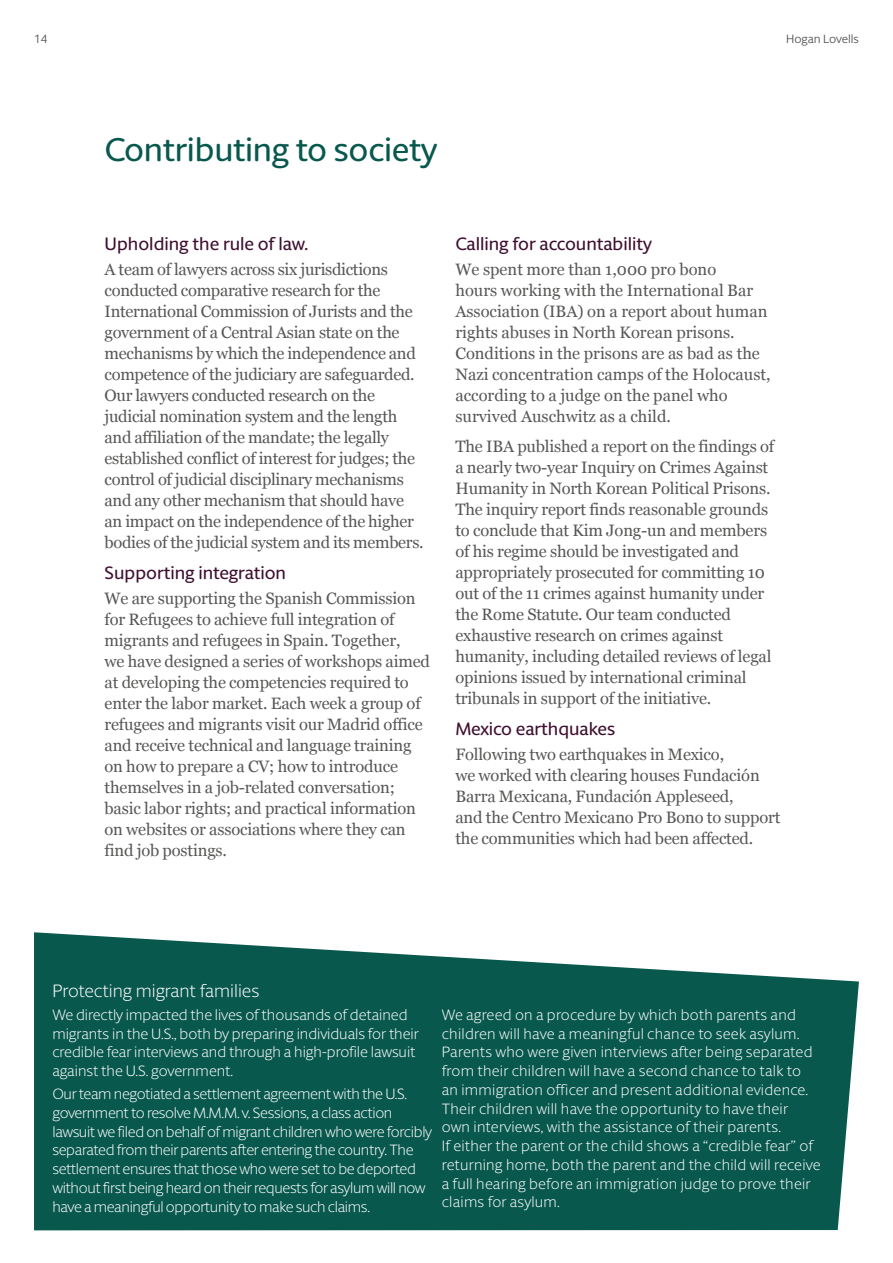
<style>
.page{position:relative;width:893px;height:1263px;background:#fff}
.page>*{position:absolute;margin:0;border:0;box-sizing:border-box;transform-origin:0 0}
.t1{font:500 33px "Berlingske Sans Round";letter-spacing:-.01em;color:#09584e}
.t2{font:500 18px "Berlingske Sans Round";color:#3f1031}
.t3{font:300 18px "Berlingske Sans Round";color:#fff}
.t4{font:16.5px/21px "Georgia";letter-spacing:-.01em;color:#575756}
.t5{font:300 15px/18.8px "Berlingske Sans Round";letter-spacing:.02em;color:#fff}
.t6{font:300 15px/18.8px "Berlingske Sans Round";letter-spacing:-.02em;color:#fff}
.t7{font:300 15px/18.8px "Berlingske Sans Round";color:#fff}
.t8{font:12px "Berlingske Sans Round";letter-spacing:-.01em;color:#575756}
</style>
<div class="page">
<svg style="left:34px;top:932px;width:823px;height:298px;background:#1e665d"></svg>
<div style="left:245px;top:943px;width:53px;height:84px;border:1px solid #dadada"></div>
<div style="left:315px;top:943px;width:53px;height:84px;border:1px solid #dadada"></div>
<div style="left:385px;top:943px;width:53px;height:84px;border:1px solid #dadada"></div>
<div style="left:455px;top:943px;width:54px;height:84px;border:1px solid #dadada"></div>
<div style="left:526px;top:943px;width:53px;height:84px;border:1px solid #dadada"></div>
<div style="left:596px;top:943px;width:53px;height:84px;border:1px solid #dadada"></div>
<div style="left:666px;top:943px;width:53px;height:84px;border:1px solid #dadada"></div>
<div style="left:736px;top:943px;width:53px;height:84px;border:1px solid #dadada"></div>
<div style="left:806px;top:943px;width:53px;height:84px;border:1px solid #dadada"></div>
<div style="left:806px;top:1044px;width:53px;height:84px;border:1px solid #dadada"></div>
<div style="left:806px;top:1145px;width:53px;height:84px;border:1px solid #dadada"></div>
<p class="t8" style="left:34px;top:31px;width:15px">14</p>
<p class="t8" style="left:786px;top:31px;width:74px">Hogan Lovells</p>
<h1 class="t1" style="left:105px;top:127px;width:334px">Contributing to society</h1>
<p class="t2" style="left:105px;top:231px;width:205px">Upholding the rule of law.</p>
<p class="t4" style="left:105px;top:258px;width:321px">A team of lawyers across six jurisdictions conducted comparative research for the International Commission of Jurists and the government of a Central Asian state on the mechanisms by which the independence and competence of the judiciary are safeguarded.<br>Our lawyers conducted research on the judicial nomination system and the length and affiliation of the mandate; the legally established conflict of interest for judges; the control of judicial disciplinary mechanisms and any other mechanism that should have an impact on the independence of the higher bodies of the judicial system and its members.</p>
<p class="t2" style="left:105px;top:560px;width:183px">Supporting integration</p>
<p class="t4" style="left:105px;top:587px;width:327px">We are supporting the Spanish Commission for Refugees to achieve full integration of migrants and refugees in Spain. Together,<br>we have designed a series of workshops aimed at developing the competencies required to enter the labor market. Each week a group of refugees and migrants visit our Madrid office and receive technical and language training on how to prepare a CV; how to introduce themselves in a job-related conversation; basic labor rights; and practical information on websites or associations where they can find job postings.</p>
<p class="t2" style="left:455px;top:231px;width:198px">Calling for accountability</p>
<p class="t4" style="left:455px;top:258px;width:317px">We spent more than 1,000 pro bono<br>hours working with the International Bar Association (IBA) on a report about human rights abuses in North Korean prisons.<br>Conditions in the prisons are as bad as the Nazi concentration camps of the Holocaust, according to a judge on the panel who survived Auschwitz as a child.</p>
<p class="t4" style="left:455px;top:435px;width:320px">The IBA published a report on the findings of a nearly two-year Inquiry on Crimes Against Humanity in North Korean Political Prisons.<br>The inquiry report finds reasonable grounds to conclude that Kim Jong-un and members of his regime should be investigated and appropriately prosecuted for committing 10 out of the 11 crimes against humanity under the Rome Statute. Our team conducted exhaustive research on crimes against humanity, including detailed reviews of legal opinions issued by international criminal tribunals in support of the initiative.</p>
<p class="t2" style="left:455px;top:716px;width:161px">Mexico earthquakes</p>
<p class="t4" style="left:455px;top:743px;width:326px">Following two earthquakes in Mexico,<br>we worked with clearing houses Fundación Barra Mexicana, Fundación Appleseed,<br>and the Centro Mexicano Pro Bono to support the communities which had been affected.</p>
<p class="t3" style="left:52px;top:978px;width:208px">Protecting migrant families</p>
<p class="t7" style="left:52px;top:1005px;width:368px">We directly impacted the lives of thousands of detained migrants in the U.S., both by preparing individuals for their credible fear interviews and through a high-profile lawsuit against the U.S. government.</p>
<p class="t6" style="left:52px;top:1084px;width:381px">Our team negotiated a settlement agreement with the U.S. government to resolve M.M.M. v. Sessions, a class action lawsuit we filed on behalf of migrant children who were forcibly separated from their parents after entering the country. The settlement ensures that those who were set to be deported without first being heard on their requests for asylum will now have a meaningful opportunity to make such claims.</p>
<p class="t5" style="left:442px;top:1005px;width:380px">We agreed on a procedure by which both parents and children will have a meaningful chance to seek asylum.<br>Parents who were given interviews after being separated from their children will have a second chance to talk to an immigration officer and present additional evidence.<br>Their children will have the opportunity to have their<br>own interviews, with the assistance of their parents.<br>If either the parent or the child shows a “credible fear” of returning home, both the parent and the child will receive a full hearing before an immigration judge to prove their claims for asylum.</p>
</div>
